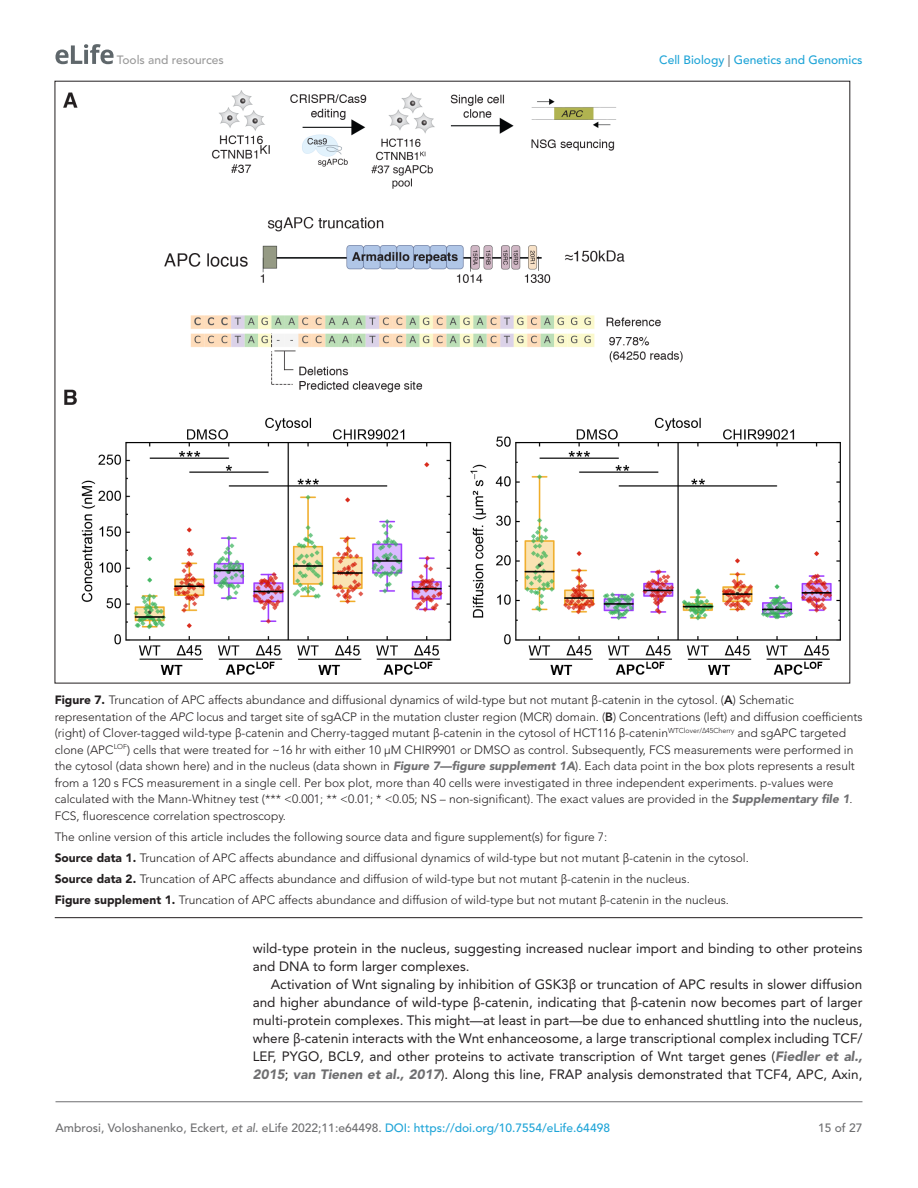
<style>
.page{position:relative;width:918px;height:1188px;background:#fff}
.page>*{position:absolute;margin:0;border:0;box-sizing:border-box;transform-origin:0 0}
.t1{font:13.5px/18px "Avenir LT Std";color:#231f20}
.t2{font:300 12px/16.5px "Avenir LT Std";color:#231f20}
.t3{font:500 12px "Avenir LT Std";color:#6e6e70}
.t4{font:500 12px "Avenir LT Std";color:#1ea4d7}
.t5{font:500 12px "Avenir LT Std";color:#9a9a9a}
.s1{color:#6e6e70}
.s2{font-weight:900}
.s3{font-family:"Segoe UI"}
.s4{font-weight:800}
.s5{font-style:italic}
.s6{font-weight:900;font-style:italic;color:#6e6e70}
.s7{color:#1ea4d7}
</style>
<div class="page">
<svg style="left:55px;top:44px;width:59px;height:20px"></svg>
<hr style="left:56px;top:1101px;width:806px;height:1px;background:#6e6e70">
<hr style="left:55px;top:917px;width:807px;height:1px;background:#231f20">
<img style="left:64px;top:90px;width:777px;height:584px">
<p class="t5" style="left:117px;top:53px;width:108px">Tools and resources</p>
<p class="t4" style="left:659px;top:53px;width:205px">Cell Biology <span class="s1">|</span> Genetics and Genomics</p>
<p class="t2" style="left:55px;top:692px;width:809px"><span class="s2">Figure 7.</span> Truncation of APC affects abundance and diffusional dynamics of wild-type but not mutant <span class="s3">β</span>-catenin in the cytosol. (<span class="s4">A</span>) Schematic representation of the <span class="s5">APC</span> locus and target site of sgACP in the mutation cluster region (MCR) domain. (<span class="s4">B</span>) Concentrations (left) and diffusion coefficients (right) of Clover-tagged wild-type <span class="s3">β</span>-catenin and Cherry-tagged mutant <span class="s3">β</span>-catenin in the cytosol of HCT116 <span class="s3">β</span>-catenin<sup>WTClover/∆45Cherry</sup> and sgAPC targeted clone (APC<sup>LOF</sup>) cells that were treated for ~16 hr with either 10 µM CHIR9901 or DMSO as control. Subsequently, FCS measurements were performed in the cytosol (data shown here) and in the nucleus (data shown in <span class="s6">Figure 7—figure supplement 1A</span>). Each data point in the box plots represents a result from a 120 s FCS measurement in a single cell. Per box plot, more than 40 cells were investigated in three independent experiments. p-values were calculated with the Mann-Whitney test (*** &lt;0.001; ** &lt;0.01; * &lt;0.05; NS – non-significant). The exact values are provided in the <span class="s6">Supplementary file 1</span>.<br>FCS, fluorescence correlation spectroscopy.</p>
<p class="t2" style="left:55px;top:826px;width:696px;line-height:21px">The online version of this article includes the following source data and figure supplement(s) for figure 7:<br><span class="s2">Source data 1.</span> Truncation of APC affects abundance and diffusional dynamics of wild-type but not mutant <span class="s3">β</span>-catenin in the cytosol.<br><span class="s2">Source data 2.</span> Truncation of APC affects abundance and diffusion of wild-type but not mutant <span class="s3">β</span>-catenin in the nucleus.<br><span class="s2">Figure supplement 1.</span> Truncation of APC affects abundance and diffusion of wild-type but not mutant <span class="s3">β</span>-catenin in the nucleus.</p>
<p class="t1" style="left:253px;top:940px;width:611px">wild-type protein in the nucleus, suggesting increased nuclear import and binding to other proteins and DNA to form larger complexes.</p>
<p class="t1" style="left:253px;top:976px;width:611px;text-align:justify;text-indent:18px">Activation of Wnt signaling by inhibition of GSK3<span class="s3">β</span> or truncation of APC results in slower diffusion and higher abundance of wild-type <span class="s3">β</span>-catenin, indicating that <span class="s3">β</span>-catenin now becomes part of larger multi-protein complexes. This might—at least in part—be due to enhanced shuttling into the nucleus, where <span class="s3">β</span>-catenin interacts with the Wnt enhanceosome, a large transcriptional complex including TCF/ LEF, PYGO, BCL9, and other proteins to activate transcription of Wnt target genes (<span class="s6">Fiedler et al., 2015</span>; <span class="s6">van Tienen et al., 2017</span>). Along this line, FRAP analysis demonstrated that TCF4, APC, Axin,</p>
<p class="t3" style="left:56px;top:1121px;width:556px">Ambrosi, Voloshanenko, Eckert<span class="s5">, et al</span>. eLife 2022;11:e64498. <span class="s7">DOI: https://doi.org/10.7554/eLife.64498</span></p>
<p class="t3" style="left:818px;top:1121px;width:46px">15 of 27</p>
</div>
